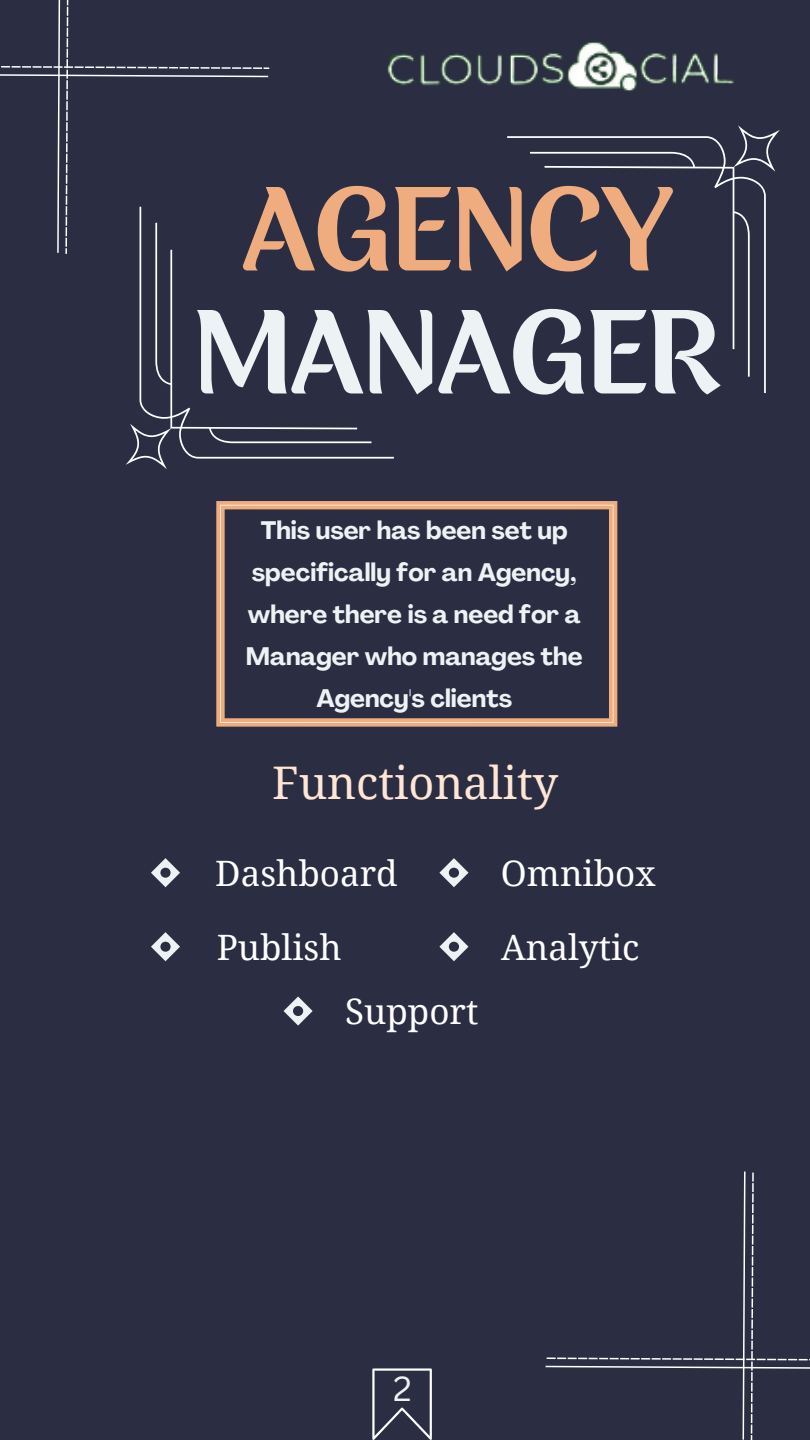
<style>
.page{position:relative;width:810px;height:1440px;background:#2b2d42}
.page>*{position:absolute;margin:0;border:0;box-sizing:border-box;transform-origin:0 0}
.t1{font:110px "Para";color:#edf2f4}
.t2{font:110px "Para";color:#efad7f}
.t3{font:45px "Noto Serif";color:#ffe5d3}
.t4{font:35px "Noto Serif";color:#fff}
.t5{font:34px "Canva Sans";color:#edf2f4}
.t6{font:700 25px/42px "Agrandir";color:#edf2f4;text-align:center}
</style>
<div class="page">
<svg style="left:0;top:0;width:270px;height:254px"></svg>
<svg style="left:545px;top:1171px;width:265px;height:269px"></svg>
<svg style="left:216px;top:501px;width:401px;height:226px;background:#e5a87e"></svg>
<svg style="left:220px;top:505px;width:394px;height:218px"></svg>
<svg style="left:372px;top:1368px;width:60px;height:72px"></svg>
<img style="left:387px;top:42px;width:347px;height:50px">
<svg style="left:151px;top:858px;width:29px;height:29px"></svg>
<svg style="left:439px;top:858px;width:30px;height:29px"></svg>
<svg style="left:151px;top:932px;width:29px;height:29px"></svg>
<svg style="left:439px;top:932px;width:30px;height:29px"></svg>
<svg style="left:284px;top:996px;width:29px;height:30px"></svg>
<svg style="left:126px;top:207px;width:268px;height:262px"></svg>
<svg style="left:507px;top:125px;width:273px;height:268px"></svg>
<p class="t2" style="left:243px;top:183px;width:431px">AGENCY</p>
<p class="t1" style="left:194px;top:306px;width:529px">MANAGER</p>
<p class="t6" style="left:246px;top:511px;width:338px">This user has been set up specifically for an Agency, where there is a need for a<br>Manager who manages the<br>Agency's clients</p>
<p class="t3" style="left:272px;top:751px;width:288px">Functionality</p>
<p class="t4" style="left:215px;top:848px;width:184px">Dashboard</p>
<p class="t4" style="left:501px;top:848px;width:156px">Omnibox</p>
<p class="t4" style="left:217px;top:922px;width:126px">Publish</p>
<p class="t4" style="left:501px;top:922px;width:140px">Analytic</p>
<p class="t4" style="left:345px;top:987px;width:135px">Support</p>
<p class="t5" style="left:393px;top:1365px;width:20px">2</p>
</div>
